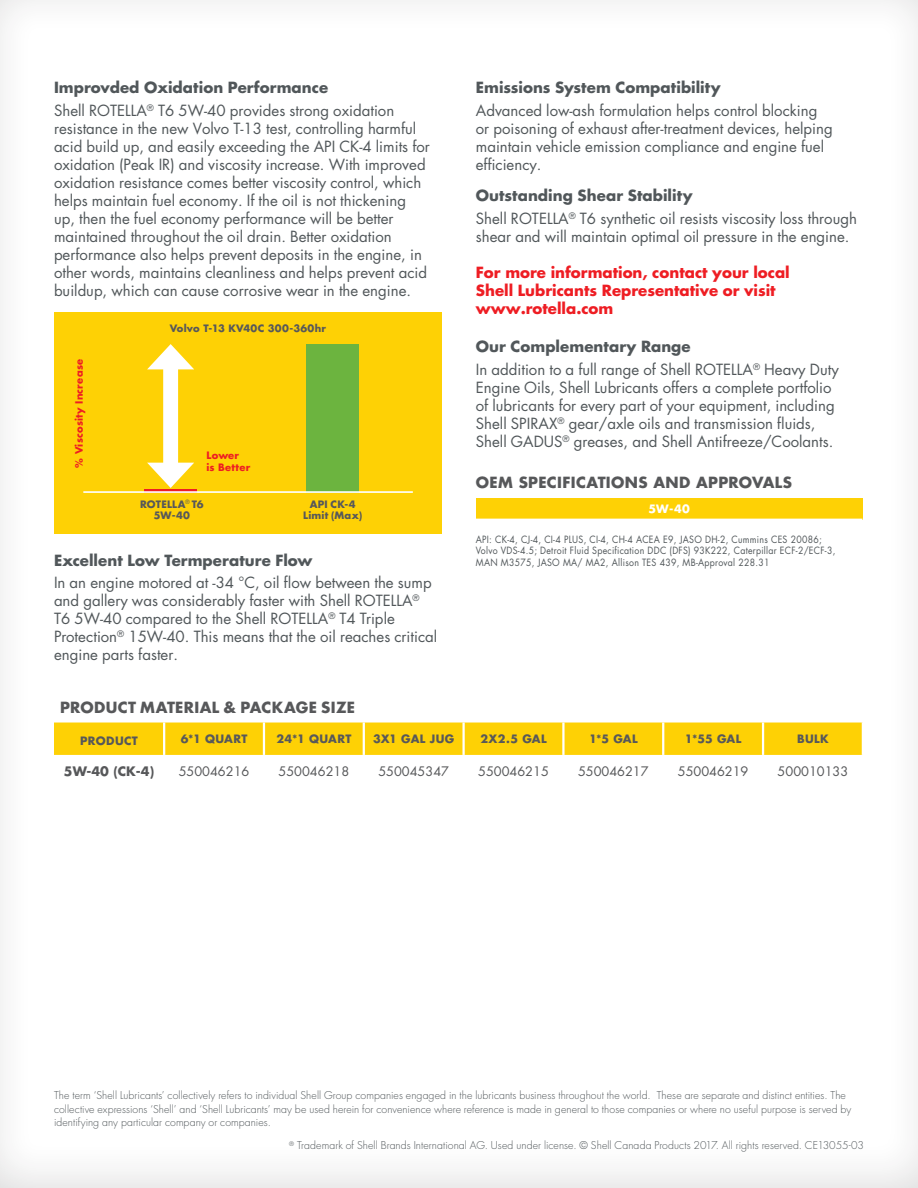
<style>
.page{position:relative;width:918px;height:1188px;background:#fff}
.page>*{position:absolute;margin:0;border:0;box-sizing:border-box;transform-origin:0 0}
.t1{font:15px/18px "Futura Std";color:#51575a}
.t2{font:700 15px/18px "Futura Std";color:#ee1d23}
.t3{font:700 15px "Futura Std";letter-spacing:.025em;color:#57585a}
.t4{font:700 15px "Futura Std";letter-spacing:.005em;color:#51575a}
.t5{font:12.75px "Futura Std";color:#57585a}
.t6{font:700 12.75px "Futura Std";color:#57585a}
.t7{font:700 11.25px "Futura Std";letter-spacing:.03em;color:#57585a}
.t8{font:700 11.25px "Futura Std";color:#fff}
.t9{font:300 10.5px/13.5px "Futura Std";letter-spacing:.01em;color:#51575a}
.t10{font:700 9.9px/12px "Futura Std";letter-spacing:.02em;color:#57585a;text-align:center}
.t11{font:700 9.9px/12px "Futura Std";letter-spacing:.02em;color:#ee1d23}
.t12{font:9.75px/11.7px "Futura Std";letter-spacing:.03em;color:#51575a;scale:.9 1}
.s1{font-weight:700}
</style>
<div class="page">
<svg style="left:54px;top:722px;width:808px;height:1px"></svg>
<div style="left:54px;top:723px;width:808px;height:32px;background:#fed105"></div>
<hr style="left:163px;top:723px;width:2px;height:32px;background:#fff">
<hr style="left:263px;top:723px;width:2px;height:32px;background:#fff">
<hr style="left:363px;top:723px;width:2px;height:32px;background:#fff">
<hr style="left:462px;top:723px;width:3px;height:32px;background:#fff">
<hr style="left:562px;top:723px;width:3px;height:32px;background:#fff">
<hr style="left:662px;top:723px;width:2px;height:32px;background:#fff">
<hr style="left:762px;top:723px;width:2px;height:32px;background:#fff">
<div style="left:54px;top:312px;width:388px;height:222px;background:#fed105"></div>
<hr style="left:144px;top:489px;width:53px;height:3px;background:#ee1d23">
<div style="left:306px;top:344px;width:53px;height:148px;background:#6cb43f"></div>
<hr style="left:83px;top:491px;width:330px;height:2px;background:#fff">
<div style="left:163px;top:360px;width:15px;height:113px;background:#fff"></div>
<svg style="left:147px;top:463px;width:47px;height:25px"></svg>
<svg style="left:147px;top:344px;width:47px;height:25px"></svg>
<div style="left:476px;top:498px;width:386px;height:21px;background:#fed105"></div>
<p class="t1" style="left:54px;top:77px;width:342px;line-height:22.6px"><span class="s1">Improvded Oxidation Performance<br></span>Shell ROTELLA<sup>®</sup> T6 5W-40 provides strong oxidation</p>
<p class="t1" style="left:54px;top:120px;width:377px">resistance in the new Volvo T-13 test, controlling harmful acid build up, and easily exceeding the API CK-4 limits for oxidation (Peak IR) and viscosity increase. With improved oxidation resistance comes better viscosity control, which helps maintain fuel economy. If the oil is not thickening up, then the fuel economy performance will be better maintained throughout the oil drain. Better oxidation performance also helps prevent deposits in the engine, in other words, maintains cleanliness and helps prevent acid buildup, which can cause corrosive wear in the engine.</p>
<p class="t10" style="left:170px;top:322px;width:158px">Volvo T-13 KV40C 300-360hr</p>
<p class="t11" style="left:73px;top:468px;width:110px;rotate:-90deg">% Viscosity Increase</p>
<p class="t10" style="left:140px;top:498px;width:65px">ROTELLA<sup>®</sup> T6<br>5W-40</p>
<p class="t10" style="left:303px;top:498px;width:61px">API CK-4<br>Limit (Max)</p>
<p class="t4" style="left:54px;top:550px;width:260px">Excellent Low Termperature Flow</p>
<p class="t1" style="left:54px;top:574px;width:385px">In an engine motored at -34 °C, oil flow between the sump and gallery was considerably faster with Shell ROTELLA<sup>® </sup>T6 5W-40 compared to the Shell ROTELLA<sup>®</sup> T4 Triple Protection<sup>®</sup> 15W-40. This means that the oil reaches critical engine parts faster.</p>
<p class="t11" style="left:206px;top:449px;width:45px">Lower<br>is Better</p>
<p class="t4" style="left:476px;top:78px;width:246px">Emissions System Compatibility</p>
<p class="t1" style="left:476px;top:102px;width:358px">Advanced low-ash formulation helps control blocking or poisoning of exhaust after-treatment devices, helping maintain vehicle emission compliance and engine fuel efficiency.</p>
<p class="t1" style="left:476px;top:185px;width:383px;line-height:22.6px"><span class="s1">Outstanding Shear Stability<br></span>Shell ROTELLA<sup>®</sup> T6 synthetic oil resists viscosity loss through</p>
<p class="t1" style="left:476px;top:228px;width:375px">shear and will maintain optimal oil pressure in the engine.</p>
<p class="t2" style="left:476px;top:263px;width:315px">For more information, contact your local<br>Shell Lubricants Representative or visit www.rotella.com</p>
<p class="t1" style="left:476px;top:336px;width:365px;line-height:22.6px"><span class="s1">Our Complementary Range<br></span>In addition to a full range of Shell ROTELLA<sup>®</sup> Heavy Duty</p>
<p class="t1" style="left:476px;top:379px;width:360px">Engine Oils, Shell Lubricants offers a complete portfolio of lubricants for every part of your equipment, including Shell SPIRAX<sup>®</sup> gear/axle oils and transmission fluids, Shell GADUS<sup>®</sup> greases, and Shell Antifreeze/Coolants.</p>
<p class="t3" style="left:476px;top:472px;width:318px">OEM SPECIFICATIONS AND APPROVALS</p>
<p class="t8" style="left:648px;top:501px;width:43px">5W-40</p>
<p class="t12" style="left:476px;top:533px;width:401px">API: CK-4, CJ-4, CI-4 PLUS, CI-4, CH-4 ACEA E9, JASO DH-2, Cummins CES 20086;<br>Volvo VDS-4.5; Detroit Fluid Specification DDC (DFS) 93K222, Caterpillar ECF-2/ECF-3,<br>MAN M3575, JASO MA/ MA2, Allison TES 439, MB-Approval 228.31</p>
<p class="t3" style="left:60px;top:697px;width:297px">PRODUCT MATERIAL &amp; PACKAGE SIZE</p>
<p class="t7" style="left:80px;top:734px;width:59px">PRODUCT</p>
<p class="t7" style="left:181px;top:732px;width:68px">6*1 QUART</p>
<p class="t7" style="left:276px;top:732px;width:76px">24*1 QUART</p>
<p class="t7" style="left:373px;top:732px;width:83px">3X1 GAL JUG</p>
<p class="t7" style="left:480px;top:732px;width:68px">2X2.5 GAL</p>
<p class="t7" style="left:589px;top:732px;width:50px">1*5 GAL</p>
<p class="t7" style="left:685px;top:732px;width:58px">1*55 GAL</p>
<p class="t7" style="left:797px;top:732px;width:33px">BULK</p>
<p class="t6" style="left:64px;top:763px;width:92px">5W-40 (CK-4)</p>
<p class="t5" style="left:179px;top:764px;width:72px">550046216</p>
<p class="t5" style="left:279px;top:764px;width:72px">550046218</p>
<p class="t5" style="left:378px;top:764px;width:72px">550045347</p>
<p class="t5" style="left:478px;top:764px;width:72px">550046215</p>
<p class="t5" style="left:578px;top:764px;width:72px">550046217</p>
<p class="t5" style="left:678px;top:764px;width:72px">550046219</p>
<p class="t5" style="left:778px;top:764px;width:72px">500010133</p>
<p class="t9" style="left:54px;top:1089px;width:799px">The term ‘Shell Lubricants’ collectively refers to individual Shell Group companies engaged in the lubricants business throughout the world. These are separate and distinct entities. The collective expressions ‘Shell’ and ‘Shell Lubricants’ may be used herein for convenience where reference is made in general to those companies or where no useful purpose is served by identifying any particular company or companies.</p>
<p class="t9" style="left:289px;top:1139px;width:576px"><sup>®</sup> Trademark of Shell Brands International AG. Used under license. © Shell Canada Products 2017. All rights reserved. CE13055-03</p>
</div>
